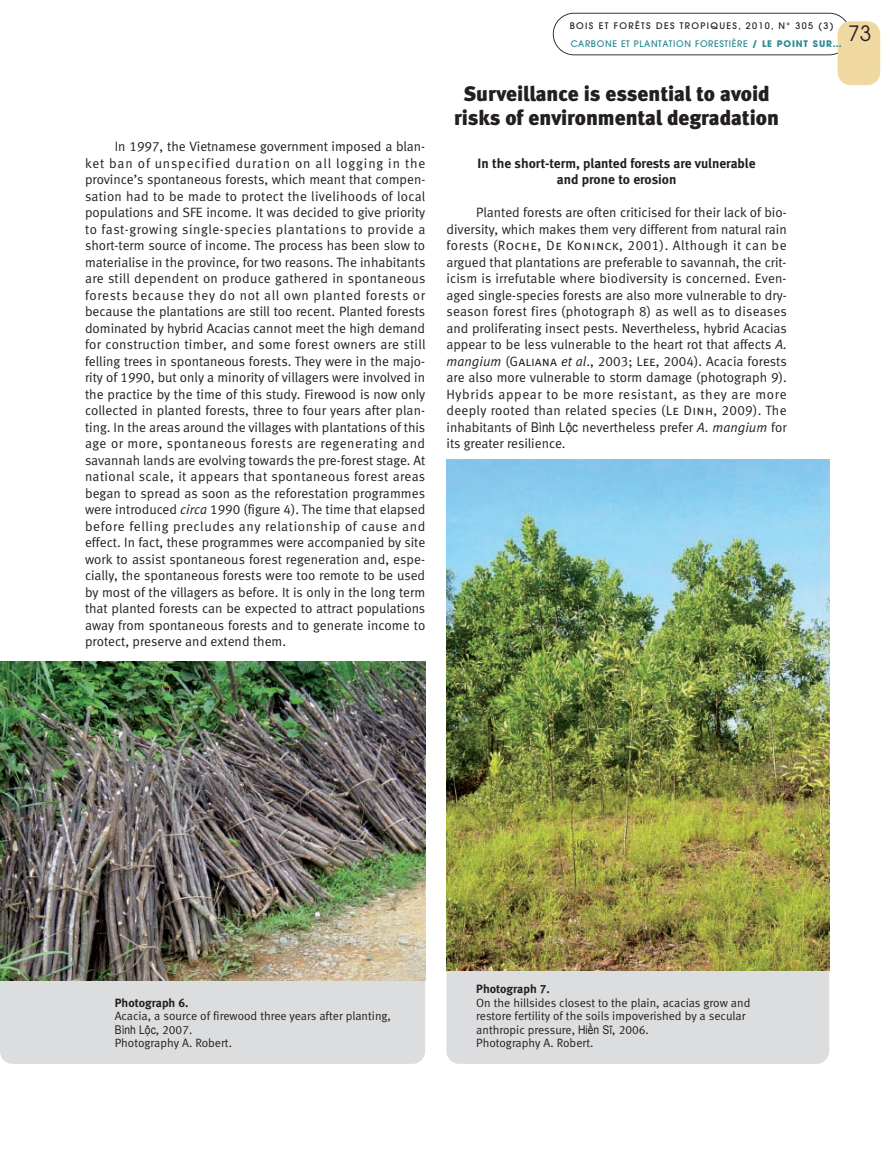
<style>
.page{position:relative;width:893px;height:1149px;background:#fff}
.page>*{position:absolute;margin:0;border:0;box-sizing:border-box;transform-origin:0 0}
.t1{font:21px/24px "Meta Black LF";color:#231f20;text-align:center}
.t2{font:21px "Avant Garde";color:#231f20}
.t3{font:13.5px/16.5px "Meta Normal LF";color:#231f20;text-align:justify}
.t4{font:13.5px/16.5px "Meta Bold LF";color:#231f20;text-align:center}
.t5{font:12px/13.5px "Meta Normal LF";color:#231f20}
.t6{font:12px "Meta Bold LF";color:#231f20}
.t7{font:12px "Arial";color:#231f20;scale:.86 1}
.t8{font:500 9px "Avant Garde";letter-spacing:.07em;color:#2c8993}
.t9{font:500 9px "Avant Garde";letter-spacing:.15em;color:#231f20}
.s1{font-style:italic}
.s2{font-weight:700}
.s3{font-family:"Meta Normal LF Caps"}
.s4{font-family:"Arial"}
.s5{font-family:"Meta Normal LF"}
</style>
<div class="page">
<div style="left:0;top:667px;width:425px;height:396px;background:#dcdddf;border-radius:13px"></div>
<div style="left:446px;top:465px;width:383px;height:598px;background:#dcdddf;border-radius:13px"></div>
<img style="left:0;top:661px;width:425px;height:319px">
<img style="left:446px;top:459px;width:383px;height:510px">
<svg style="left:553px;top:13px;width:294px;height:42px"></svg>
<div style="left:838px;top:21px;width:42px;height:64px;background:#f0d9a0;border-radius:13px"></div>
<p class="t3" style="left:85px;top:139px;width:342px;text-indent:30px">In 1997, the Vietnamese government imposed a blan&shy;ket ban of unspecified duration on all logging in the province’s spontaneous forests, which meant that compen&shy;sation had to be made to protect the livelihoods of local populations and SFE income. It was decided to give priority to fast-growing single-species plantations to provide a short-term source of income. The process has been slow to materialise in the province, for two reasons. The inhabitants are still dependent on produce gathered in spontaneous forests because they do not all own planted forests or because the plantations are still too recent. Planted forests dominated by hybrid Acacias cannot meet the high demand for construction timber, and some forest owners are still felling trees in spontaneous forests. They were in the majo - rity of 1990, but only a minority of villagers were involved in the practice by the time of this study. Firewood is now only collected in planted forests, three to four years after plan - ting. In the areas around the villages with plantations of this age or more, spontaneous forests are regenerating and savannah lands are evolving towards the pre-forest stage. At national scale, it appears that spontaneous forest areas began to spread as soon as the reforestation programmes were introduced <span class="s1">circa</span> 1990 (figure 4). The time that elapsed before felling precludes any relationship of cause and effect. In fact, these programmes were accompanied by site work to assist spontaneous forest regeneration and, espe&shy;cially, the spontaneous forests were too remote to be used by most of the villagers as before. It is only in the long term that planted forests can be expected to attract populations away from spontaneous forests and to generate income to protect, preserve and extend them.</p>
<p class="t9" style="left:570px;top:23px;width:265px">BOIS ET FORÊTS DES TROPIQUES, 2010, N° 305 (3)</p>
<h1 class="t2" style="left:848px;top:26px;width:25px">73</h1>
<p class="t8" style="left:571px;top:41px;width:273px">CARBONE ET PLANTATION FORESTIÈRE <span class="s2">/ LE POINT SUR…</span></p>
<h1 class="t1" style="left:454px;top:83px;width:327px">Surveillance is essential to avoid risks of environmental degradation</h1>
<p class="t4" style="left:478px;top:156px;width:279px">In the short-term, planted forests are vulnerable and prone to erosion</p>
<p class="t3" style="left:446px;top:205px;width:342px;text-indent:30px">Planted forests are often criticised for their lack of bio&shy;diversity, which makes them very different from natural rain forests (<span class="s3">Roche, De Koninck</span>, 2001). Although it can be argued that plantations are preferable to savannah, the crit&shy;icism is irrefutable where biodiversity is concerned. Even&shy;aged single-species forests are also more vulnerable to dry&shy;season forest fires (photograph 8) as well as to diseases and proliferating insect pests. Nevertheless, hybrid Acacias appear to be less vulnerable to the heart rot that affects <span class="s1">A</span>. <span class="s1">mangium</span> (<span class="s3">Galiana</span> <span class="s1">et al</span>., 2003; <span class="s3">Lee</span>, 2004). Acacia forests are also more vulnerable to storm damage (photograph 9).<br>Hybrids appear to be more resistant, as they are more deeply rooted than related species (<span class="s3">Le Dinh</span>, 2009). The inhabitants of <span class="s4">Bình Lộc</span> nevertheless prefer <span class="s1">A</span>. <span class="s1">mangium</span> for its greater resilience.</p>
<p class="t6" style="left:115px;top:998px;width:75px">Photograph 6.</p>
<p class="t5" style="left:115px;top:1010px;width:278px">Acacia, a source of firewood three years after planting,</p>
<p class="t7" style="left:115px;top:1022px;width:92px">Bình Lộc<span class="s5">, 2007.</span></p>
<p class="t5" style="left:115px;top:1037px;width:119px">Photography A. Robert.</p>
<p class="t6" style="left:476px;top:984px;width:75px">Photograph 7.</p>
<p class="t5" style="left:476px;top:996px;width:276px">On the hillsides closest to the plain, acacias grow and restore fertility of the soils impoverished by a secular anthropic pressure, <span class="s4">Hiền Sĩ</span>, 2006.<br>Photography A. Robert.</p>
</div>
